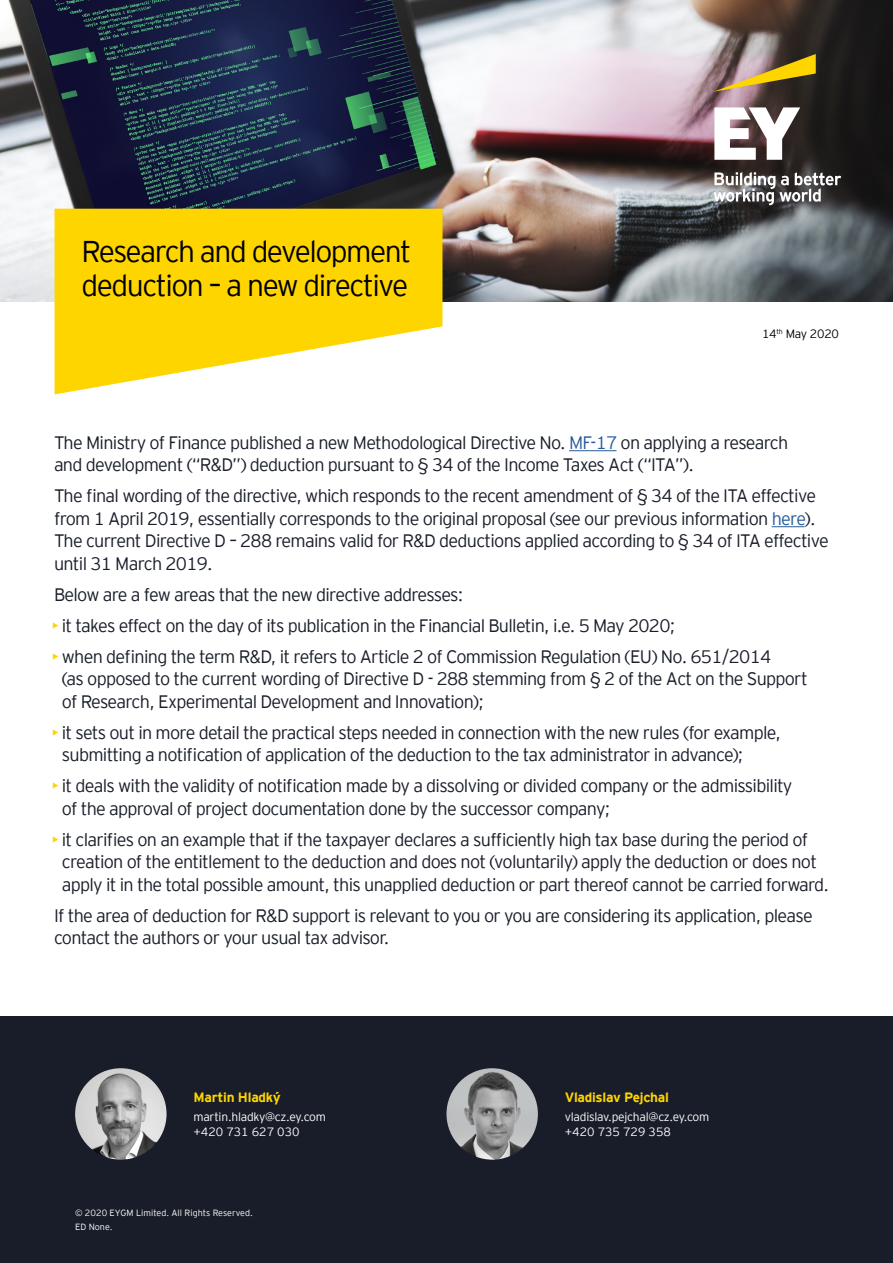
<style>
.page{position:relative;width:893px;height:1263px;background:#fff}
.page>*{position:absolute;margin:0;border:0;box-sizing:border-box;transform-origin:0 0}
.t1{font:300 30px/34.5px "EY Interstate";letter-spacing:-.05em;color:#000}
.t2{font:300 18px/22.5px "EY Interstate";letter-spacing:-.04em;color:#181d29}
.t3{font:700 13.5px "EY Interstate";letter-spacing:-.02em;color:#ffd500}
.t4{font:300 12px/15px "EY Interstate";letter-spacing:-.02em;color:#fff}
.t5{font:300 12px "EY Interstate";letter-spacing:-.02em;color:#000}
.t6{font:300 9px/13.5px "EY Interstate";color:#fff}
.s1{color:#275b9b}
.s2{color:#ffd500}
.s3{color:#000}
</style>
<div class="page">
<div style="left:0;top:1016px;width:893px;height:247px;background:#181d29"></div>
<img style="left:0;top:0;width:893px;height:302px">
<svg style="left:713px;top:54px;width:103px;height:38px"></svg>
<svg style="left:713px;top:107px;width:128px;height:98px"></svg>
<svg style="left:55px;top:209px;width:387px;height:185px;fill:#ffd500"></svg>
<img style="left:75px;top:1068px;width:92px;height:92px;border-radius:46px">
<hr style="left:569px;top:450px;width:47px;height:1px;background:#275b9b">
<hr style="left:772px;top:526px;width:32px;height:1px;background:#275b9b">
<img style="left:446px;top:1068px;width:92px;height:92px;border-radius:46px">
<h1 class="t1" style="left:82px;top:232px;width:331px">Research and development deduction – a new directive</h1>
<p class="t5" style="left:762px;top:325px;width:78px">14<sup>th</sup> May 2020</p>
<p class="t2" style="left:54px;top:430px;width:736px">The Ministry of Finance published a new Methodological Directive No. <span class="s1">MF-17</span> on applying a research and development (“R&amp;D”) deduction pursuant to § 34 of the Income Taxes Act (“ITA”).</p>
<p class="t2" style="left:54px;top:483px;width:776px">The final wording of the directive, which responds to the recent amendment of § 34 of the ITA effective from 1 April 2019, essentially corresponds to the original proposal (see our previous information <span class="s1">here</span>).<br>The current Directive D – 288 remains valid for R&amp;D deductions applied according to § 34 of ITA effective until 31 March 2019.</p>
<p class="t2" style="left:54px;top:582px;width:411px">Below are a few areas that the new directive addresses:</p>
<p class="t2" style="left:52px;top:613px;width:625px"><span class="s2">•</span> <span class="s3">►</span> it takes effect on the day of its publication in the Financial Bulletin, i.e. 5 May 2020;</p>
<p class="t2" style="left:62px;top:644px;width:747px;text-indent:-10px"><span class="s2">•</span> <span class="s3">►</span> when defining the term R&amp;D, it refers to Article 2 of Commission Regulation (EU) No. 651/2014<br>(as opposed to the current wording of Directive D - 288 stemming from § 2 of the Act on the Support of Research, Experimental Development and Innovation);</p>
<p class="t2" style="left:62px;top:720px;width:721px;text-indent:-10px"><span class="s2">•</span> <span class="s3">►</span> it sets out in more detail the practical steps needed in connection with the new rules (for example, submitting a notification of application of the deduction to the tax administrator in advance);</p>
<p class="t2" style="left:62px;top:773px;width:732px;text-indent:-10px"><span class="s2">•</span> <span class="s3">►</span> it deals with the validity of notification made by a dissolving or divided company or the admissibility of the approval of project documentation done by the successor company;</p>
<p class="t2" style="left:62px;top:827px;width:769px;text-indent:-10px"><span class="s2">•</span> <span class="s3">►</span> it clarifies on an example that if the taxpayer declares a sufficiently high tax base during the period of creation of the entitlement to the deduction and does not (voluntarily) apply the deduction or does not apply it in the total possible amount, this unapplied deduction or part thereof cannot be carried forward.</p>
<p class="t2" style="left:54px;top:903px;width:760px">If the area of deduction for R&amp;D support is relevant to you or you are considering its application, please contact the authors or your usual tax advisor.</p>
<p class="t3" style="left:193px;top:1087px;width:89px">Martin Hladký</p>
<p class="t4" style="left:193px;top:1109px;width:134px">martin.hladky@cz.ey.com +420 731 627 030</p>
<p class="t6" style="left:75px;top:1206px;width:179px">© 2020 EYGM Limited. All Rights Reserved.<br>ED None.</p>
<p class="t3" style="left:565px;top:1087px;width:106px">Vladislav Pejchal</p>
<p class="t4" style="left:565px;top:1109px;width:146px">vladislav.pejchal@cz.ey.com +420 735 729 358</p>
</div>
